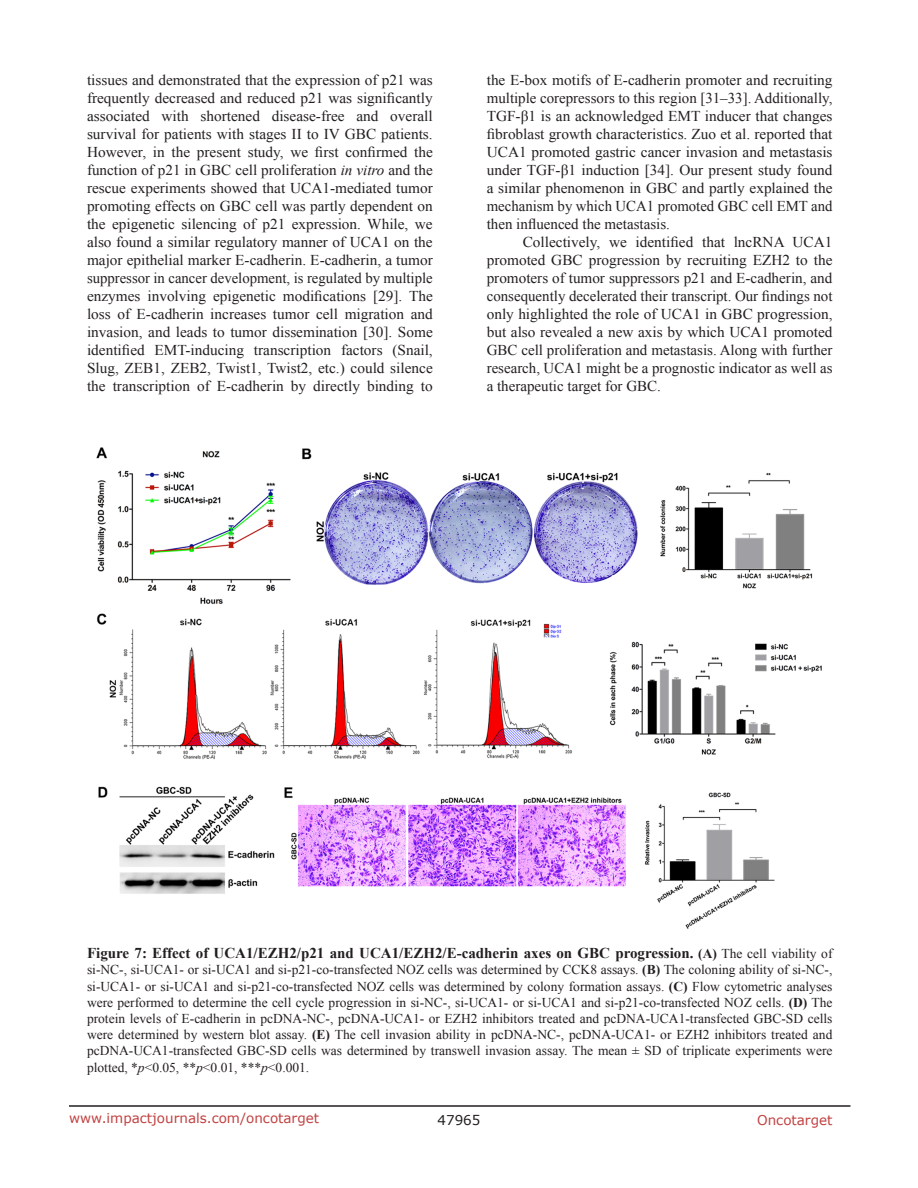
<style>
.page{position:relative;width:918px;height:1188px;background:#fff}
.page>*{position:absolute;margin:0;border:0;box-sizing:border-box;transform-origin:0 0}
.BodyText{font:15px/18px "Times New Roman";color:#231f20;text-align:justify}
.figuretext{font:700 15px "Times New Roman";color:#231f20}
.figuretext-2{font:13.5px/16.2px "Times New Roman";color:#231f20;text-align:justify}
.t1{font:13.5px "Verdana";color:#c24141}
.t2{font:13.5px "Verdana";color:#231f20}
.s1{font-style:italic}
.s2{font-size:13.5px}
.s3{font-weight:400;font-size:13.5px}
.s4{font-weight:700}
</style>
<div class="page">
<hr style="left:69px;top:1105px;width:781px;height:2px;background:#231f20">
<img style="left:96px;top:447px;width:726px;height:482px">
<p class="BodyText" style="left:87px;top:71px;width:347px">tissues and demonstrated that the expression of p21 was frequently decreased and reduced p21 was significantly associated with shortened disease-free and overall survival for patients with stages II to IV GBC patients.<br>However, in the present study, we first confirmed the function of p21 in GBC cell proliferation <span class="s1">in vitro</span> and the rescue experiments showed that UCA1-mediated tumor promoting effects on GBC cell was partly dependent on the epigenetic silencing of p21 expression. While, we also found a similar regulatory manner of UCA1 on the major epithelial marker E-cadherin. E-cadherin, a tumor suppressor in cancer development, is regulated by multiple enzymes involving epigenetic modifications [29]. The loss of E-cadherin increases tumor cell migration and invasion, and leads to tumor dissemination [30]. Some identified EMT-inducing transcription factors (Snail, Slug, ZEB1, ZEB2, Twist1, Twist2, etc.) could silence the transcription of E-cadherin by directly binding to</p>
<p class="BodyText" style="left:487px;top:71px;width:347px">the E-box motifs of E-cadherin promoter and recruiting multiple corepressors to this region [31–33]. Additionally, TGF-β1 is an acknowledged EMT inducer that changes fibroblast growth characteristics. Zuo et al. reported that UCA1 promoted gastric cancer invasion and metastasis under TGF-β1 induction [34]. Our present study found a similar phenomenon in GBC and partly explained the mechanism by which UCA1 promoted GBC cell EMT and then influenced the metastasis.</p>
<p class="BodyText" style="left:487px;top:233px;width:347px;text-indent:36px">Collectively, we identified that lncRNA UCA1 promoted GBC progression by recruiting EZH2 to the promoters of tumor suppressors p21 and E-cadherin, and consequently decelerated their transcript. Our findings not only highlighted the role of UCA1 in GBC progression, but also revealed a new axis by which UCA1 promoted GBC cell proliferation and metastasis. Along with further research, UCA1 might be a prognostic indicator as well as a therapeutic target for GBC.</p>
<p class="figuretext" style="left:87px;top:942px;width:747px">Figure 7: Effect of UCA1/EZH2/p21 and UCA1/EZH2/E-cadherin axes on GBC progression. <span class="s2">(A)</span> <span class="s3">The cell viability of</span></p>
<p class="figuretext-2" style="left:87px;top:961px;width:747px">si-NC-, si-UCA1- or si-UCA1 and si-p21-co-transfected NOZ cells was determined by CCK8 assays. <span class="s4">(B)</span> The coloning ability of si-NC-, si-UCA1- or si-UCA1 and si-p21-co-transfected NOZ cells was determined by colony formation assays. <span class="s4">(C)</span> Flow cytometric analyses were performed to determine the cell cycle progression in si-NC-, si-UCA1- or si-UCA1 and si-p21-co-transfected NOZ cells. <span class="s4">(D)</span> The protein levels of E-cadherin in pcDNA-NC-, pcDNA-UCA1- or EZH2 inhibitors treated and pcDNA-UCA1-transfected GBC-SD cells were determined by western blot assay. <span class="s4">(E)</span> The cell invasion ability in pcDNA-NC-, pcDNA-UCA1- or EZH2 inhibitors treated and pcDNA-UCA1-transfected GBC-SD cells was determined by transwell invasion assay. The mean ± SD of triplicate experiments were plotted, *<span class="s1">p</span>&lt;0.05, **<span class="s1">p</span>&lt;0.01, ***<span class="s1">p</span>&lt;0.001.</p>
<p class="t1" style="left:69px;top:1109px;width:252px">www.impactjournals.com/oncotarget</p>
<p class="t2" style="left:438px;top:1111px;width:44px">47965</p>
<p class="t1" style="left:757px;top:1111px;width:77px">Oncotarget</p>
</div>
